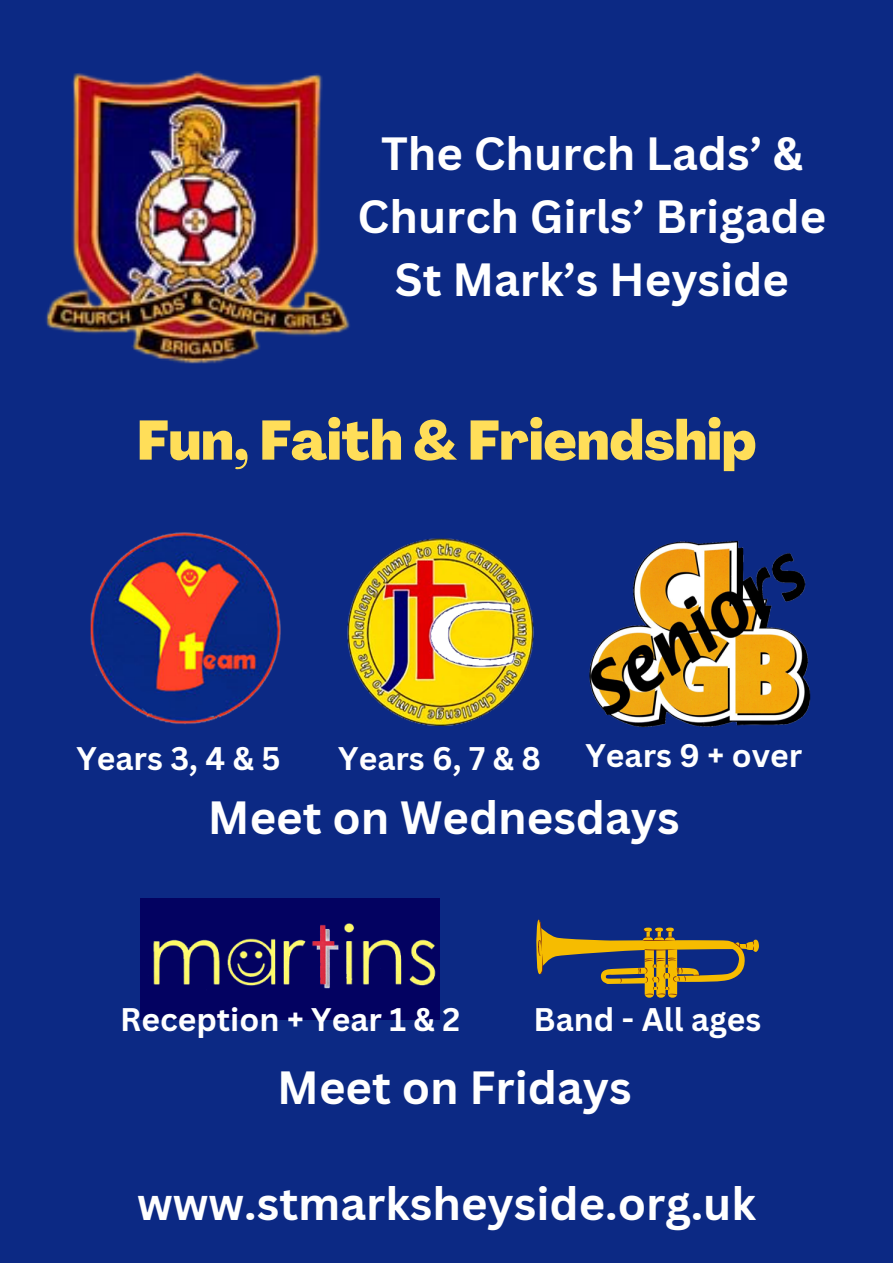
<style>
.page{position:relative;width:893px;height:1263px;background:#0c2984}
.page>*{position:absolute;margin:0;border:0;box-sizing:border-box;transform-origin:0 0}
.t1{font:800 54.75px "Agrandir";color:#ffde59}
.t2{font:700 45.3px/63px "Canva Sans";color:#fff;text-align:center}
.t3{font:700 31.8px "Canva Sans";color:#fff}
</style>
<div class="page">
<img style="left:46px;top:71px;width:304px;height:293px">
<img style="left:347px;top:538px;width:187px;height:188px">
<img style="left:90px;top:532px;width:191px;height:192px">
<img style="left:589px;top:541px;width:222px;height:186px">
<img style="left:141px;top:898px;width:298px;height:121px">
<svg style="left:536px;top:919px;width:223px;height:79px"></svg>
<p class="t2" style="left:358px;top:121px;width:470px">The Church Lads’ &amp;<br>Church Girls’ Brigade<br>St Mark’s Heyside</p>
<p class="t1" style="left:137px;top:419px;width:621px">Fun, Faith &amp; Friendship</p>
<p class="t3" style="left:76px;top:736px;width:206px">Years 3, 4 &amp; 5</p>
<h2 class="t3" style="left:338px;top:736px;width:204px">Years 6, 7 &amp; 8</h2>
<p class="t3" style="left:585px;top:733px;width:218px">Years 9 + over</p>
<p class="t2" style="left:208px;top:785px;width:473px">Meet on Wednesdays</p>
<p class="t3" style="left:120px;top:997px;width:341px">Reception + Year 1 &amp; 2</p>
<p class="t2" style="left:277px;top:1055px;width:356px">Meet on Fridays</p>
<h2 class="t3" style="left:533px;top:997px;width:229px">Band - All ages</h2>
<p class="t2" style="left:137px;top:1171px;width:620px">www.stmarksheyside.org.uk</p>
</div>
